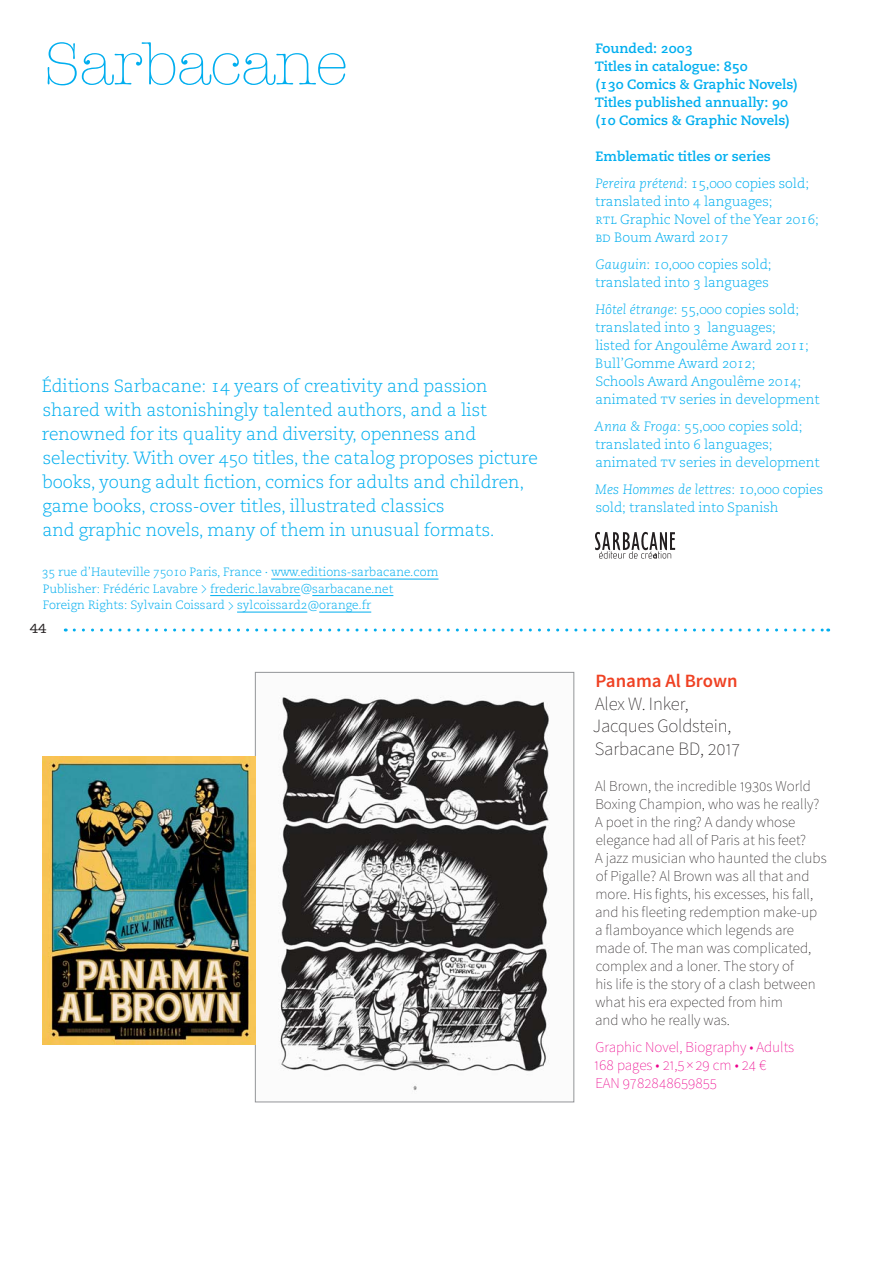
<style>
.page{position:relative;width:893px;height:1263px;background:#fff}
.page>*{position:absolute;margin:0;border:0;box-sizing:border-box;transform-origin:0 0}
.t1{font:300 60px "American Typewriter Std";letter-spacing:-.01em;color:#00aeef}
.t2{font:200 18.75px/22.5px "Source Sans Pro";letter-spacing:-.01em;color:#231f20}
.t3{font:600 18.75px "Source Sans Pro";color:#ef4123}
.t4{font:17.7px/24px "Caecilia Light Os F";letter-spacing:-.005em;color:#00aeef}
.t5{font:200 15px/18px "Source Sans Pro";color:#231f20}
.t6{font:200 15px/18px "Source Sans Pro";color:#ec008c}
.t7{font:13.5px/18px "Caecilia Light Os F";letter-spacing:-.005em;color:#00aeef}
.t8{font:13.5px/18px "Caecilia Bold Os F";color:#00aeef}
.t9{font:13.5px "Caecilia Light Italic Os F";letter-spacing:.005em;color:#00aeef}
.t10{font:13.5px "American Typewriter";color:#231f20}
.t11{font:12px/16.5px "Caecilia Light Os F";color:#00aeef}
.s1{font-family:"Caecilia Light Italic Os F"}
.s2{font-family:"Caecilia Light SC"}
.s3{font-family:"Caecilia Light Os F"}
.s4{font-family:"Akkurat Light Pro";font-size:12.75px}
</style>
<div class="page">
<img style="left:595px;top:531px;width:81px;height:28px">
<hr style="left:271px;top:579px;width:167px;height:1px;background:#00aeef">
<hr style="left:210px;top:595px;width:90px;height:1px;background:#00aeef">
<hr style="left:312px;top:595px;width:81px;height:1px;background:#00aeef">
<hr style="left:237px;top:612px;width:70px;height:1px;background:#00aeef">
<hr style="left:319px;top:612px;width:52px;height:1px;background:#00aeef">
<svg style="left:74px;top:629px;width:755px;height:3px"></svg>
<img style="left:279px;top:695px;width:271px;height:396px">
<div style="left:255px;top:672px;width:319px;height:430px;border:1px solid #939598"></div>
<img style="left:42px;top:756px;width:213px;height:289px">
<h1 class="t1" style="left:44px;top:40px;width:306px">Sarbacane</h1>
<p class="t8" style="left:595px;top:40px;width:204px">Founded: 2003<br>Titles in catalogue: 850<br>(130 Comics &amp; Graphic Novels)<br>Titles published annually: 90 (10 Comics &amp; Graphic Novels)</p>
<p class="t8" style="left:596px;top:148px;width:177px">Emblematic titles or series</p>
<p class="t7" style="left:595px;top:175px;width:225px"><span class="s1">Pereira prétend</span>: 15,000 copies sold; translated into 4 languages;<br><span class="s2">rtl</span> Graphic Novel of the Year 2016; <span class="s2">bd</span> Boum Award 2017</p>
<p class="t7" style="left:595px;top:256px;width:178px"><span class="s1">Gauguin</span>: 10,000 copies sold; translated into 3 languages</p>
<p class="t7" style="left:595px;top:301px;width:226px"><span class="s1">Hôtel étrange</span>: 55,000 copies sold; translated into 3 languages;<br>listed for Angoulême Award 2011;<br>Bull’Gomme Award 2012;<br>Schools Award Angoulême 2014; animated <span class="s2">tv</span> series in development</p>
<p class="t7" style="left:594px;top:418px;width:227px"><span class="s1">Anna &amp; Froga</span>: 55,000 copies sold; translated into 6 languages; animated <span class="s2">tv</span> series in development</p>
<p class="t9" style="left:595px;top:483px;width:229px">Mes Hommes de lettres<span class="s3">: 10,000 copies</span></p>
<p class="t7" style="left:596px;top:499px;width:184px">sold; translated into Spanish</p>
<p class="t4" style="left:42px;top:375px;width:498px">Éditions Sarbacane: 14 years of creativity and passion shared with astonishingly talented authors, and a list renowned for its quality and diversity, openness and selectivity. With over 450 titles, the catalog proposes picture books, young adult fiction, comics for adults and children, game books, cross-over titles, illustrated classics<br>and graphic novels, many of them in unusual formats.</p>
<p class="t11" style="left:42px;top:565px;width:398px">35 rue d’Hauteville 75010 Paris, France · www.editions-sarbacane.com<br>Publisher: Frédéric Lavabre <span class="s4">&gt;</span> frederic.lavabre<span class="s4">@</span>sarbacane.net<br>Foreign Rights: Sylvain Coissard <span class="s4">&gt;</span> sylcoissard2<span class="s4">@</span>orange.fr</p>
<p class="t10" style="left:30px;top:621px;width:19px">44</p>
<h2 class="t3" style="left:595px;top:674px;width:144px">Panama Al Brown</h2>
<h2 class="t2" style="left:593px;top:694px;width:149px">Alex W. Inker,<br>Jacques Goldstein,<br>Sarbacane BD, 2017</h2>
<p class="t5" style="left:595px;top:778px;width:233px">Al Brown, the incredible 1930s World Boxing Champion, who was he really?<br>A poet in the ring? A dandy whose elegance had all of Paris at his feet?<br>A jazz musician who haunted the clubs of Pigalle? Al Brown was all that and more. His fights, his excesses, his fall, and his fleeting redemption make-up a flamboyance which legends are made of. The man was complicated, complex and a loner. The story of<br>his life is the story of a clash between what his era expected from him<br>and who he really was.</p>
<p class="t6" style="left:594px;top:1039px;width:202px">Graphic Novel, Biography • Adults<br>168 pages • 21,5 × 29 cm • 24 €<br>EAN 9782848659855</p>
</div>
